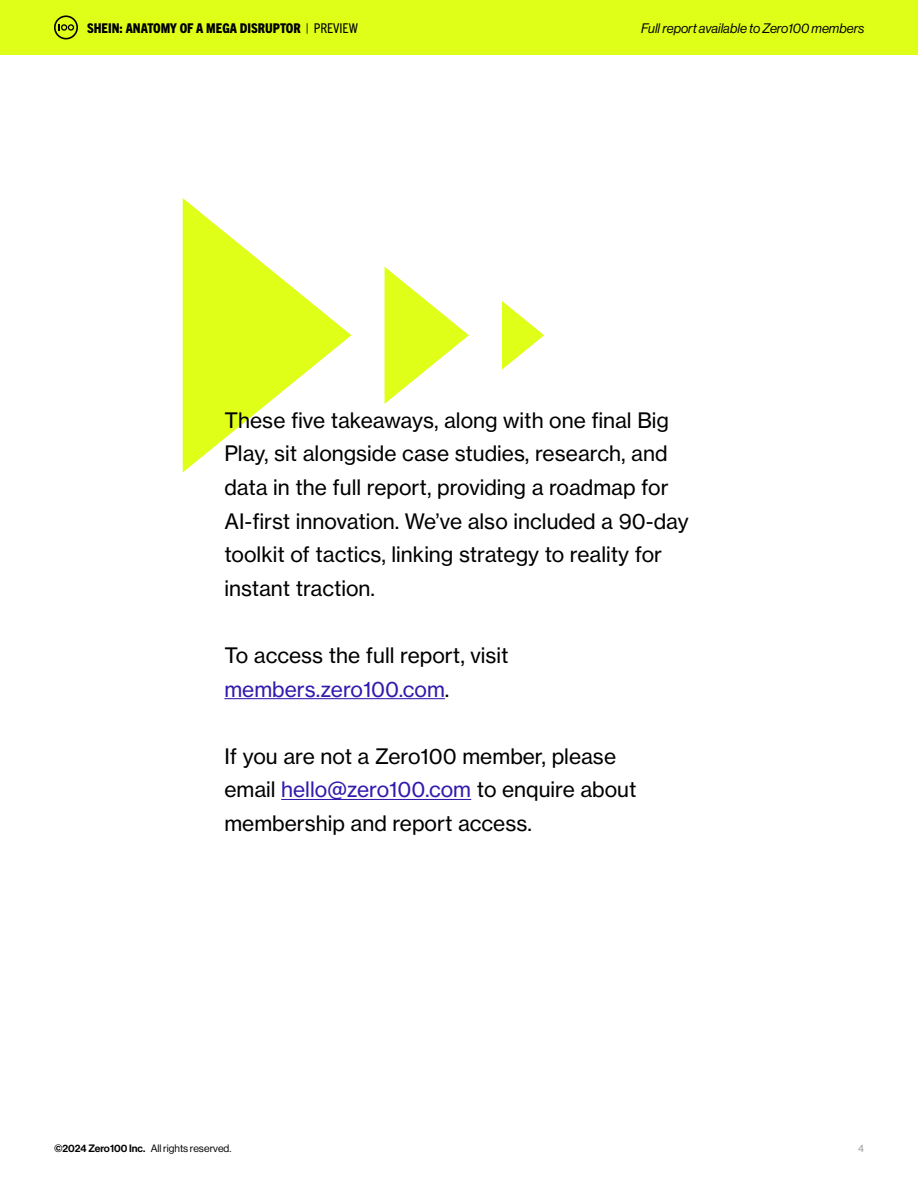
<style>
.page{position:relative;width:918px;height:1188px;background:#fff}
.page>*{position:absolute;margin:0;border:0;box-sizing:border-box;transform-origin:0 0}
.t1{font:21px/33.6px "N Haas Grotesk TX Pro 55 Rg";color:#000}
.t2{font:800 condensed 13.5px "Trade Gothic Next LT Pro";color:#000}
.t3{font:13.5px "N Haas Grotesk DS Pro 56 It";color:#000}
.t4{font:10.5px "N Haas Grotesk DS Pro 55 Rg";color:#000}
.t5{font:10.5px "N Haas Grotesk DS Pro 55 Rg";color:#999}
.s1{font-weight:400}
.s2{color:#321aad}
.s3{font-family:"N Haas Grotesk DS Pro 65 Md"}
</style>
<div class="page">
<svg style="left:183px;top:198px;width:168px;height:274px"></svg>
<svg style="left:385px;top:267px;width:84px;height:137px"></svg>
<svg style="left:502px;top:301px;width:42px;height:69px"></svg>
<hr style="left:224px;top:698px;width:221px;height:1px;background:#321aad">
<hr style="left:281px;top:799px;width:190px;height:1px;background:#321aad">
<div style="left:0;top:0;width:918px;height:55px;background:#dfff18"></div>
<svg style="left:54px;top:15px;width:24px;height:24px"></svg>
<p class="t2" style="left:87px;top:19px;width:272px">SHEIN: ANATOMY OF A MEGA DISRUPTOR <span class="s1">| PREVIEW</span></p>
<p class="t3" style="left:641px;top:20px;width:225px">Full report available to Zero100 members</p>
<p class="t1" style="left:224px;top:403px;width:466px">These five takeaways, along with one final Big Play, sit alongside case studies, research, and data in the full report, providing a roadmap for AI-first innovation. We’ve also included a 90-day toolkit of tactics, linking strategy to reality for instant traction.</p>
<p class="t1" style="left:224px;top:638px;width:286px">To access the full report, visit <span class="s2">members.zero100.com</span>.</p>
<p class="t1" style="left:224px;top:739px;width:414px">If you are not a Zero100 member, please email <span class="s2">hello@zero100.com</span> to enquire about membership and report access.</p>
<p class="t4" style="left:54px;top:1142px;width:179px"><span class="s3">©2024 Zero100 Inc.</span> All rights reserved.</p>
<p class="t5" style="left:858px;top:1142px;width:7px">4</p>
</div>
